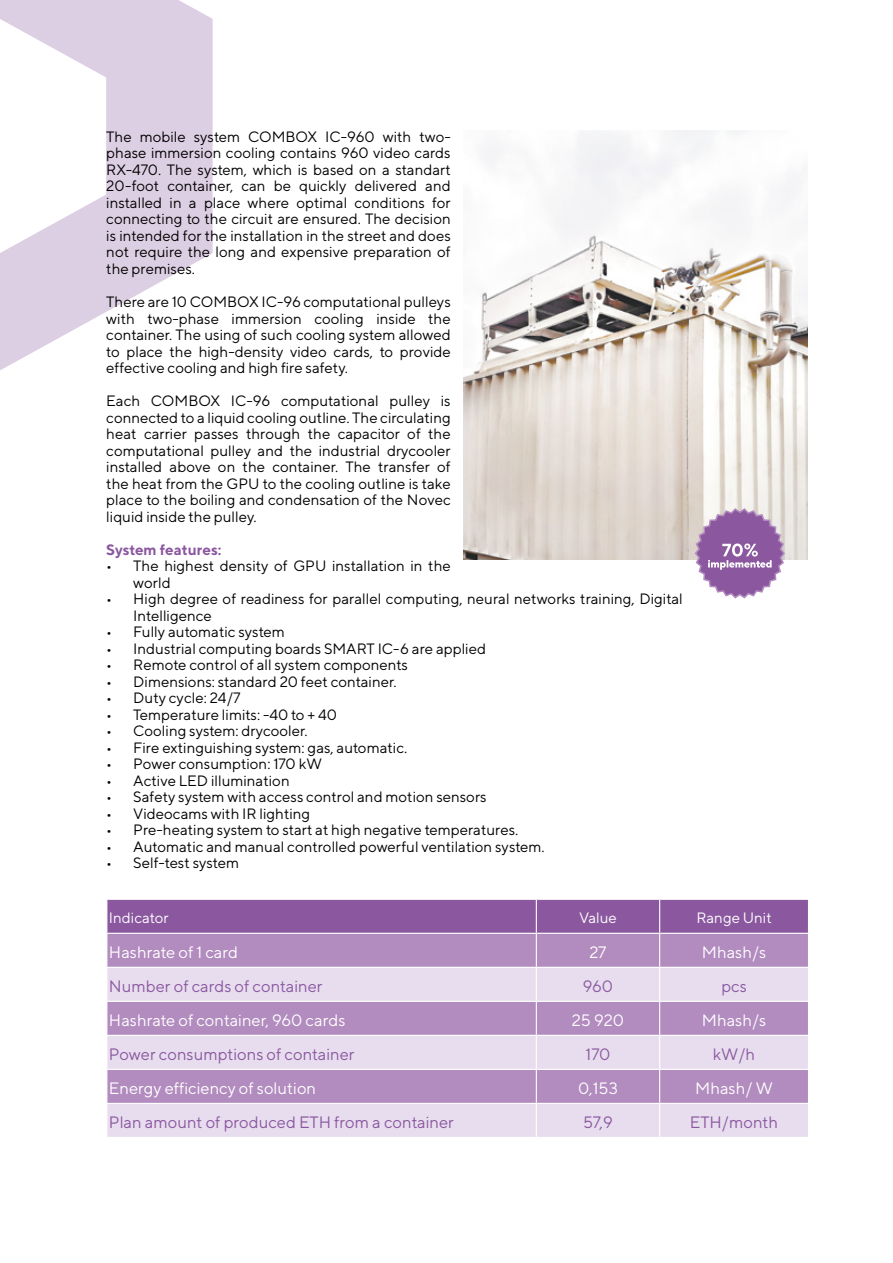
<style>
.page{position:relative;width:893px;height:1263px;background:#fff}
.page>*{position:absolute;margin:0;border:0;box-sizing:border-box;transform-origin:0 0}
.t1{font:16.5px "TT Norms";color:#8b58a0}
.t2{font:16.5px "TT Norms";color:#fff}
.t3{font:15px/16.5px "TT Norms";color:#000;text-align:justify}
.t4{font:15px "TT Norms";color:#fff}
.t5{font:700 15px "TT Norms";color:#8b58a0}
</style>
<div class="page">
<svg style="left:0;top:0;width:213px;height:370px;fill:#ddcfe3"></svg>
<img style="left:463px;top:130px;width:345px;height:429px">
<div style="left:107px;top:900px;width:701px;height:33px;background:#8b58a0"></div>
<div style="left:107px;top:934px;width:701px;height:33px;background:#b28bbf"></div>
<svg style="left:107px;top:968px;width:701px;height:169px;fill:#e7ddee"></svg>
<hr style="left:536px;top:900px;width:1px;height:33px;background:#fff">
<hr style="left:659px;top:900px;width:1px;height:33px;background:#fff">
<hr style="left:536px;top:934px;width:1px;height:33px;background:#fff">
<hr style="left:659px;top:934px;width:1px;height:33px;background:#fff">
<hr style="left:536px;top:968px;width:1px;height:33px;background:#fff">
<hr style="left:659px;top:968px;width:1px;height:33px;background:#fff">
<hr style="left:106px;top:1001px;width:430px;height:1px;background:#fff">
<hr style="left:536px;top:1001px;width:124px;height:1px;background:#fff">
<hr style="left:536px;top:1002px;width:1px;height:33px;background:#fff">
<hr style="left:660px;top:1001px;width:149px;height:1px;background:#fff">
<hr style="left:659px;top:1002px;width:1px;height:33px;background:#fff">
<hr style="left:106px;top:1035px;width:430px;height:1px;background:#fff">
<hr style="left:536px;top:1035px;width:124px;height:1px;background:#fff">
<hr style="left:536px;top:1036px;width:1px;height:33px;background:#fff">
<hr style="left:660px;top:1035px;width:149px;height:1px;background:#fff">
<hr style="left:659px;top:1036px;width:1px;height:33px;background:#fff">
<hr style="left:106px;top:1069px;width:430px;height:1px;background:#fff">
<hr style="left:536px;top:1069px;width:124px;height:1px;background:#fff">
<hr style="left:536px;top:1070px;width:1px;height:33px;background:#fff">
<hr style="left:660px;top:1069px;width:149px;height:1px;background:#fff">
<hr style="left:659px;top:1070px;width:1px;height:33px;background:#fff">
<hr style="left:106px;top:1103px;width:430px;height:1px;background:#fff">
<hr style="left:536px;top:1103px;width:124px;height:1px;background:#fff">
<hr style="left:536px;top:1104px;width:1px;height:33px;background:#fff">
<hr style="left:660px;top:1103px;width:149px;height:1px;background:#fff">
<hr style="left:659px;top:1104px;width:1px;height:33px;background:#fff">
<svg style="left:694px;top:507px;width:92px;height:92px"></svg>
<p class="t3" style="left:106px;top:128px;width:346px">The mobile system COMBOX IC-960 with two&shy;phase immersion cooling contains 960 video cards RX-470. The system, which is based on a standart 20-foot container, can be quickly delivered and installed in a place where optimal conditions for connecting to the circuit are ensured. The decision is intended for the installation in the street and does not require the long and expensive preparation of the premises.</p>
<p class="t3" style="left:106px;top:293px;width:346px">There are 10 COMBOX IC-96 computational pulleys with two-phase immersion cooling inside the container. The using of such cooling system allowed to place the high-density video cards, to provide effective cooling and high fire safety.</p>
<p class="t3" style="left:106px;top:392px;width:346px">Each COMBOX IC-96 computational pulley is connected to a liquid cooling outline. The circulating heat carrier passes through the capacitor of the computational pulley and the industrial drycooler installed above on the container. The transfer of the heat from the GPU to the cooling outline is take place to the boiling and condensation of the Novec liquid inside the pulley.</p>
<p class="t5" style="left:106px;top:540px;width:117px">System features:</p>
<p class="t3" style="left:133px;top:557px;width:319px;text-indent:-27px">• The highest density of GPU installation in the world</p>
<p class="t3" style="left:133px;top:590px;width:551px;text-indent:-27px">• High degree of readiness for parallel computing, neural networks training, Digital<br>Intelligence</p>
<p class="t3" style="left:106px;top:623px;width:180px">• Fully automatic system</p>
<p class="t3" style="left:106px;top:640px;width:381px">• Industrial computing boards SMART IC-6 are applied</p>
<p class="t3" style="left:106px;top:656px;width:303px">• Remote control of all system components</p>
<p class="t3" style="left:106px;top:673px;width:292px">• Dimensions: standard 20 feet container.</p>
<p class="t3" style="left:106px;top:689px;width:136px">• Duty cycle: 24/7</p>
<p class="t3" style="left:106px;top:706px;width:232px">• Temperature limits: -40 to + 40</p>
<p class="t3" style="left:106px;top:722px;width:203px">• Cooling system: drycooler.</p>
<p class="t3" style="left:106px;top:739px;width:302px">• Fire extinguishing system: gas, automatic.</p>
<p class="t3" style="left:106px;top:755px;width:217px">• Power consumption: 170 kW</p>
<p class="t3" style="left:106px;top:772px;width:185px">• Active LED illumination</p>
<p class="t3" style="left:106px;top:788px;width:382px">• Safety system with access control and motion sensors</p>
<p class="t3" style="left:106px;top:805px;width:205px">• Videocams with IR lighting</p>
<p class="t3" style="left:106px;top:821px;width:414px">• Pre-heating system to start at high negative temperatures.</p>
<p class="t3" style="left:106px;top:838px;width:440px">• Automatic and manual controlled powerful ventilation system.</p>
<p class="t3" style="left:106px;top:854px;width:134px">• Self-test system</p>
<p class="t4" style="left:109px;top:909px;width:61px">Indicator</p>
<p class="t4" style="left:579px;top:909px;width:39px">Value</p>
<p class="t4" style="left:696px;top:909px;width:77px">Range Unit</p>
<p class="t2" style="left:109px;top:942px;width:131px">Hashrate of 1 card</p>
<p class="t2" style="left:590px;top:942px;width:18px">27</p>
<p class="t2" style="left:702px;top:942px;width:66px">Mhash/s</p>
<p class="t1" style="left:109px;top:976px;width:215px">Number of cards of container</p>
<p class="t1" style="left:583px;top:976px;width:32px">960</p>
<p class="t1" style="left:721px;top:976px;width:27px">pcs</p>
<p class="t2" style="left:109px;top:1010px;width:238px">Hashrate of container, 960 cards</p>
<p class="t2" style="left:572px;top:1010px;width:54px">25 920</p>
<p class="t2" style="left:702px;top:1010px;width:66px">Mhash/s</p>
<p class="t1" style="left:109px;top:1044px;width:247px">Power consumptions of container</p>
<p class="t1" style="left:586px;top:1044px;width:26px">170</p>
<p class="t1" style="left:713px;top:1044px;width:44px">kW/h</p>
<p class="t2" style="left:109px;top:1078px;width:209px">Energy efficiency of solution</p>
<p class="t2" style="left:578px;top:1078px;width:41px">0,153</p>
<p class="t2" style="left:695px;top:1078px;width:79px">Mhash/ W</p>
<p class="t1" style="left:109px;top:1112px;width:346px">Plan amount of produced ETH from a container</p>
<p class="t1" style="left:583px;top:1112px;width:31px">57,9</p>
<p class="t1" style="left:690px;top:1112px;width:90px">ETH/month</p>
</div>
